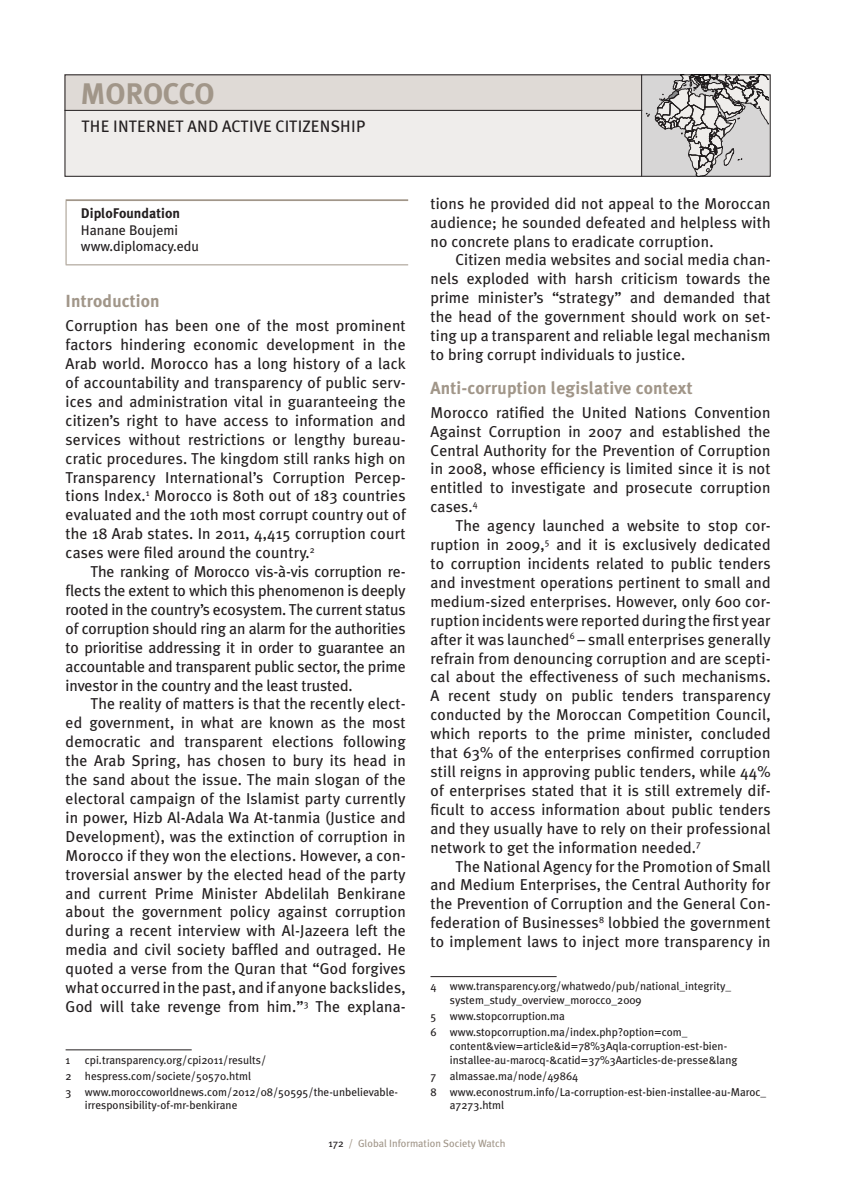
<style>
.page{position:relative;width:844px;height:1191px;background:#fff}
.page>*{position:absolute;margin:0;border:0;box-sizing:border-box;transform-origin:0 0}
.t1{font:700 29.75px "Meta Plus";color:#a19689}
.t2{font:700 17.5px "Meta Plus";letter-spacing:.01em;color:#a19689}
.t3{font:16.62px "Meta Plus";color:#231f20}
.t4{font:15.75px/18.9px "Meta Plus";letter-spacing:.01em;color:#231f20;text-align:justify}
.t5{font:14px/16.6px "Meta Plus";color:#231f20}
.t6{font:700 14px "Meta Plus";color:#231f20}
.t7{font:11.38px/16.1px "Meta Plus";color:#231f20}
.t8{font:10.5px "Meta Plus";color:#a19689}
.s1{color:#231f20}
</style>
<div class="page">
<div style="left:65px;top:74px;width:705px;height:103px;background:#efedeb"></div>
<div style="left:65px;top:74px;width:577px;height:37px;background:#dfdad6"></div>
<hr style="left:65px;top:110px;width:577px;height:1px;background:#231f20">
<div style="left:65px;top:74px;width:705px;height:103px;border:1px solid #231f20"></div>
<hr style="left:66px;top:1049px;width:126px;height:1px;background:#231f20">
<hr style="left:430px;top:976px;width:126px;height:1px;background:#231f20">
<hr style="left:66px;top:201px;width:1px;height:63px;background:#a19689">
<hr style="left:66px;top:199px;width:342px;height:2px;background:#a19689">
<hr style="left:66px;top:264px;width:342px;height:1px;background:#a19689">
<svg style="left:641px;top:74px;width:127px;height:102px"></svg>
<hr style="left:641px;top:75px;width:1px;height:101px;background:#231f20">
<h1 class="t1" style="left:80px;top:76px;width:44px">Morocco</h1>
<p class="t3" style="left:82px;top:116px;width:42px">The internet</p>
<p class="t3" style="left:187px;top:116px;width:12px">and</p>
<p class="t3" style="left:222px;top:116px;width:10px">active</p>
<p class="t3" style="left:275px;top:116px;width:10px">citizenship</p>
<p class="t6" style="left:81px;top:205px;width:101px">DiploFoundation</p>
<p class="t5" style="left:81px;top:221px;width:120px">Hanane Boujemi www.diplomacy.edu</p>
<p class="t2" style="left:66px;top:291px;width:95px">Introduction</p>
<p class="t4" style="left:66px;top:316px;width:341px">Corruption has been one of the most prominent factors hindering economic development in the Arab world. Morocco has a long history of a lack of accountability and transparency of public serv&shy;ices and administration vital in guaranteeing the citizen’s right to have access to information and services without restrictions or lengthy bureau&shy;cratic procedures. The kingdom still ranks high on Transparency International’s Corruption Percep&shy;tions Index. <sup>1</sup> Morocco is 80th out of 183 countries evaluated and the 10th most corrupt country out of the 18 Arab states. In 2011, 4,415 corruption court cases were filed around the country. <sup>2</sup></p>
<p class="t4" style="left:66px;top:562px;width:341px;text-indent:25px">The ranking of Morocco vis-à-vis corruption re&shy;flects the extent to which this phenomenon is deeply rooted in the country’s ecosystem. The current status of corruption should ring an alarm for the authorities to prioritise addressing it in order to guarantee an accountable and transparent public sector, the prime investor in the country and the least trusted.</p>
<p class="t4" style="left:66px;top:694px;width:341px;text-indent:25px">The reality of matters is that the recently elect&shy;ed government, in what are known as the most democratic and transparent elections following the Arab Spring, has chosen to bury its head in the sand about the issue. The main slogan of the electoral campaign of the Islamist party currently in power, Hizb Al-Adala Wa At-tanmia (Justice and Development), was the extinction of corruption in Morocco if they won the elections. However, a con&shy;troversial answer by the elected head of the party and current Prime Minister Abdelilah Benkirane about the government policy against corruption during a recent interview with Al-Jazeera left the media and civil society baffled and outraged. He quoted a verse from the Quran that “God forgives what occurred in the past, and if anyone backslides, God will take revenge from him.”<sup>3</sup> The explana-</p>
<p class="t7" style="left:66px;top:1051px;width:334px;text-indent:19px">cpi.transparency.org/cpi2011/results/<br>2 hespress.com/societe/50570.html<br>3 www.moroccoworldnews.com/2012/08/50595/the-unbelievable-</p>
<p class="t7" style="left:85px;top:1097px;width:154px">irresponsibility-of-mr-benkirane</p>
<p class="t7" style="left:66px;top:1051px;width:6px">1</p>
<p class="t4" style="left:430px;top:194px;width:341px">tions he provided did not appeal to the Moroccan audience; he sounded defeated and helpless with no concrete plans to eradicate corruption.</p>
<p class="t4" style="left:430px;top:250px;width:341px;text-indent:25px">Citizen media websites and social media chan&shy;nels exploded with harsh criticism towards the prime minister’s “strategy” and demanded that the head of the government should work on set&shy;ting up a transparent and reliable legal mechanism to bring corrupt individuals to justice.</p>
<p class="t2" style="left:430px;top:378px;width:264px">Anti-corruption legislative context</p>
<p class="t4" style="left:430px;top:402px;width:341px">Morocco ratified the United Nations Convention Against Corruption in 2007 and established the Central Authority for the Prevention of Corruption in 2008, whose efficiency is limited since it is not entitled to investigate and prosecute corruption cases. <sup>4</sup></p>
<p class="t4" style="left:430px;top:516px;width:341px;text-align:left;text-indent:25px">The agency launched a website to stop cor&shy;ruption in 2009,<sup>5</sup> and it is exclusively dedicated to corruption incidents related to public tenders and investment operations pertinent to small and medium-sized enterprises. However, only 600 cor&shy;ruption incidents were reported during the first year after it was launched<sup>6</sup> – small enterprises generally refrain from denouncing corruption and are scepti&shy;cal about the effectiveness of such mechanisms.<br>A recent study on public tenders transparency conducted by the Moroccan Competition Council, which reports to the prime minister, concluded that 63% of the enterprises confirmed corruption still reigns in approving public tenders, while 44% of enterprises stated that it is still extremely dif&shy;ficult to access information about public tenders and they usually have to rely on their professional network to get the information needed. <sup>7</sup></p>
<p class="t4" style="left:430px;top:856px;width:341px;text-indent:25px">The National Agency for the Promotion of Small and Medium Enterprises, the Central Authority for the Prevention of Corruption and the General Con&shy;federation of Businesses<sup>8</sup> lobbied the government to implement laws to inject more transparency in</p>
<p class="t7" style="left:449px;top:979px;width:283px;line-height:13.7px;text-indent:-19px">4 www.transparency.org/whatwedo/pub/national_integrity_ system_study_overview_morocco_2009</p>
<p class="t7" style="left:430px;top:1008px;width:258px">5 www.stopcorruption.ma<br>6 www.stopcorruption.ma/index.php?option=com_</p>
<p class="t7" style="left:449px;top:1039px;width:289px;line-height:13.7px">content&amp;view=article&amp;id=78%3Aqla-corruption-est-bien&shy;installee-au-marocq-&amp;catid=37%3Aarticles-de-presse&amp;lang</p>
<p class="t7" style="left:430px;top:1067px;width:337px">7 almassae.ma/node/49864<br>8 www.econostrum.info/La-corruption-est-bien-installee-au-Maroc_</p>
<p class="t7" style="left:449px;top:1097px;width:56px">a7273.html</p>
<p class="t8" style="left:328px;top:1137px;width:178px"><span class="s1">172</span> / Global Information Society Watch</p>
</div>
